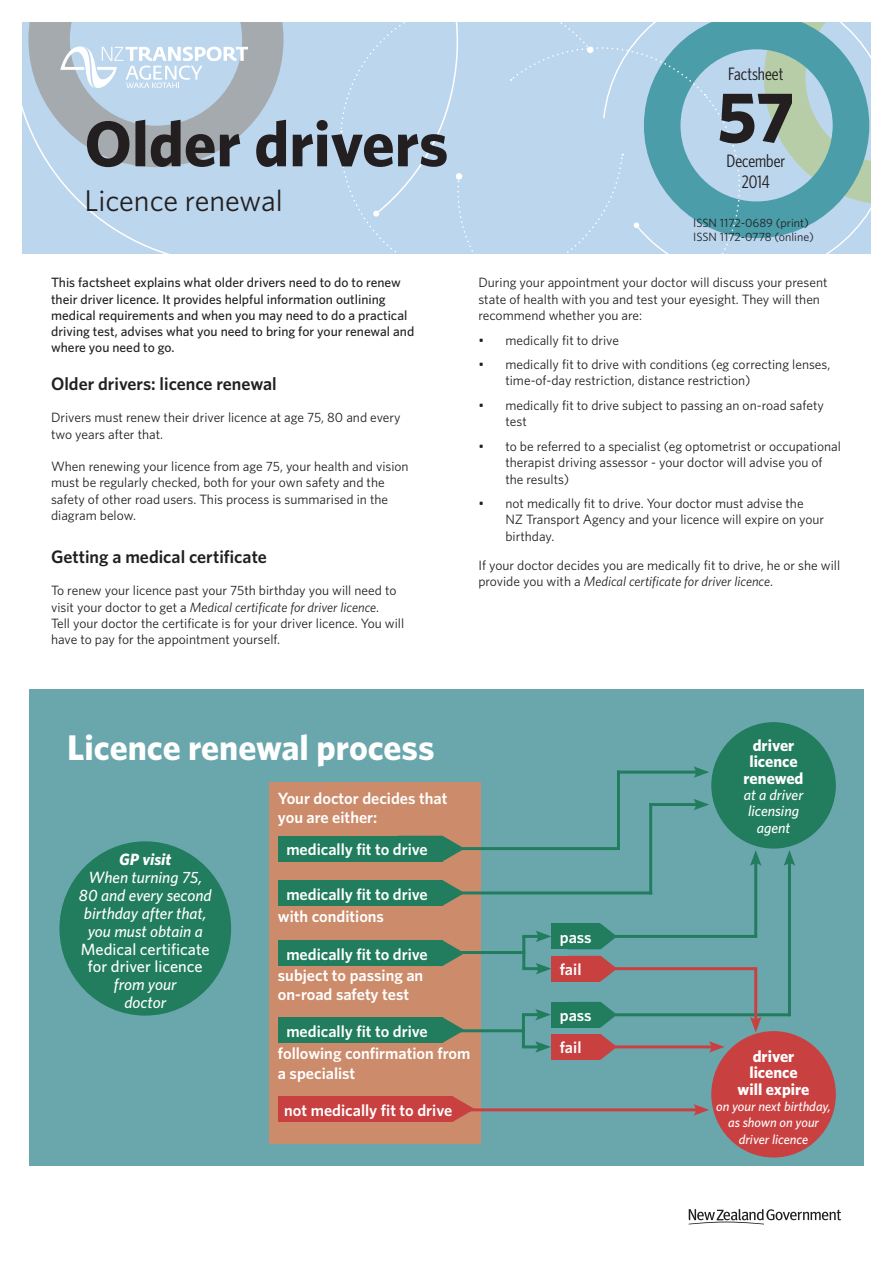
<style>
.page{position:relative;width:893px;height:1263px;background:#fff}
.page>*{position:absolute;margin:0;border:0;box-sizing:border-box;transform-origin:0 0}
.t1{font:700 72px "Whitney";color:#231f20}
.t2{font:700 64.5px "Whitney";color:#231f20}
.Large_Quote_text{font:700 35.7px "Whitney";color:#fff}
.t3{font:30px "Whitney";color:#231f20}
.t4{font:600 18px "Whitney";color:#231f20}
.t5{font:18px/21.6px "Whitney Condensed";color:#231f20;text-align:center}
.t6{font:600 16.35px/19.6px "Whitney";color:#fff}
.Circle_Quote_Text{font:italic 500 16.35px/17.9px "Whitney";color:#fff;text-align:center}
.Circle_Quote_Text-2{font:700 16.35px/16.4px "Whitney";color:#fff;text-align:center}
.Circle_Quote_Text-3{font:italic 700 16.35px "Whitney";color:#fff}
.Circle_Quote_Text-4{font:italic 500 14.85px/16.4px "Whitney";color:#fff;text-align:center}
.t7{font:13.5px/16.2px "Whitney";color:#231f20}
.t8{font:500 13.5px/16.2px "Whitney";color:#231f20}
.Circle_Quote_Text-5{font:italic 500 13.35px/16.4px "Whitney";color:#fff;text-align:center}
.t9{font:12px/14.4px "Whitney";color:#231f20}
.s1{font-style:italic}
.s2{font-style:normal}
</style>
<div class="page">
<svg style="left:754px;top:22px;width:117px;height:232px"></svg>
<svg style="left:754px;top:22px;width:115px;height:216px"></svg>
<div style="left:22px;top:22px;width:317px;height:232px;background:#bcd6ee"></div>
<svg style="left:339px;top:22px;width:415px;height:232px"></svg>
<svg style="left:689px;top:1209px;width:152px;height:15px"></svg>
<svg style="left:28px;top:22px;width:256px;height:145px"></svg>
<div style="left:29px;top:690px;width:835px;height:476px;background:#69a7ad"></div>
<div style="left:59px;top:841px;width:172px;height:175px;background:#217d5d;border-radius:50%"></div>
<div style="left:269px;top:782px;width:212px;height:361px;background:#cc8c6c"></div>
<svg style="left:442px;top:836px;width:23px;height:25px"></svg>
<div style="left:278px;top:836px;width:164px;height:25px;background:#217d5d"></div>
<svg style="left:452px;top:1096px;width:23px;height:26px"></svg>
<div style="left:278px;top:1096px;width:174px;height:26px;background:#c94041"></div>
<div style="left:711px;top:722px;width:125px;height:126px;background:#217d5d;border-radius:50%"></div>
<div style="left:711px;top:1031px;width:125px;height:126px;background:#c94041;border-radius:50%"></div>
<hr style="left:459px;top:847px;width:158px;height:3px;background:#217d5d">
<hr style="left:617px;top:771px;width:82px;height:2px;background:#217d5d">
<svg style="left:693px;top:766px;width:16px;height:12px"></svg>
<hr style="left:617px;top:771px;width:3px;height:79px;background:#217d5d">
<hr style="left:460px;top:891px;width:192px;height:3px;background:#217d5d">
<hr style="left:649px;top:803px;width:50px;height:3px;background:#217d5d">
<svg style="left:694px;top:799px;width:15px;height:11px"></svg>
<hr style="left:649px;top:804px;width:3px;height:90px;background:#217d5d">
<hr style="left:451px;top:951px;width:74px;height:3px;background:#217d5d">
<hr style="left:522px;top:936px;width:3px;height:33px;background:#217d5d">
<hr style="left:522px;top:967px;width:19px;height:3px;background:#217d5d">
<hr style="left:522px;top:935px;width:19px;height:3px;background:#217d5d">
<hr style="left:451px;top:1029px;width:74px;height:3px;background:#217d5d">
<hr style="left:522px;top:1014px;width:3px;height:33px;background:#217d5d">
<hr style="left:522px;top:1045px;width:19px;height:3px;background:#217d5d">
<hr style="left:522px;top:1013px;width:19px;height:3px;background:#217d5d">
<hr style="left:469px;top:1108px;width:230px;height:3px;background:#c94041">
<svg style="left:693px;top:1104px;width:16px;height:12px"></svg>
<hr style="left:609px;top:935px;width:147px;height:3px;background:#217d5d">
<hr style="left:754px;top:860px;width:3px;height:78px;background:#217d5d">
<svg style="left:750px;top:850px;width:12px;height:16px"></svg>
<hr style="left:609px;top:1013px;width:180px;height:3px;background:#217d5d">
<hr style="left:788px;top:860px;width:3px;height:156px;background:#217d5d">
<svg style="left:784px;top:850px;width:11px;height:16px"></svg>
<hr style="left:589px;top:1045px;width:125px;height:3px;background:#c94041">
<svg style="left:709px;top:1041px;width:16px;height:12px"></svg>
<hr style="left:609px;top:967px;width:147px;height:3px;background:#c94041">
<hr style="left:754px;top:967px;width:3px;height:55px;background:#c94041">
<svg style="left:750px;top:1016px;width:12px;height:16px"></svg>
<svg style="left:535px;top:1002px;width:82px;height:25px"></svg>
<div style="left:551px;top:1002px;width:49px;height:25px;background:#217d5d"></div>
<svg style="left:535px;top:1034px;width:82px;height:26px"></svg>
<div style="left:551px;top:1034px;width:49px;height:26px;background:#c94041"></div>
<svg style="left:536px;top:923px;width:79px;height:26px"></svg>
<div style="left:551px;top:923px;width:49px;height:26px;background:#217d5d"></div>
<svg style="left:535px;top:956px;width:82px;height:25px"></svg>
<div style="left:551px;top:956px;width:49px;height:25px;background:#c94041"></div>
<svg style="left:442px;top:880px;width:23px;height:26px"></svg>
<div style="left:278px;top:880px;width:164px;height:26px;background:#217d5d"></div>
<svg style="left:442px;top:940px;width:21px;height:26px"></svg>
<div style="left:278px;top:940px;width:164px;height:26px;background:#217d5d"></div>
<svg style="left:442px;top:1017px;width:23px;height:26px"></svg>
<div style="left:278px;top:1017px;width:164px;height:26px;background:#217d5d"></div>
<p class="t2" style="left:85px;top:101px;width:366px">Older drivers</p>
<p class="t3" style="left:85px;top:181px;width:200px">Licence renewal</p>
<p class="t8" style="left:51px;top:274px;width:365px">This factsheet explains what older drivers need to do to renew their driver licence. It provides helpful information outlining medical requirements and when you may need to do a practical driving test, advises what you need to bring for your renewal and where you need to go.</p>
<p class="t4" style="left:51px;top:372px;width:227px">Older drivers: licence renewal</p>
<p class="t7" style="left:51px;top:409px;width:351px">Drivers must renew their driver licence at age 75, 80 and every two years after that.</p>
<p class="t7" style="left:51px;top:458px;width:359px">When renewing your licence from age 75, your health and vision must be regularly checked, both for your own safety and the safety of other road users. This process is summarised in the diagram below.</p>
<p class="t4" style="left:51px;top:545px;width:217px">Getting a medical certificate</p>
<p class="t7" style="left:51px;top:582px;width:347px">To renew your licence past your 75th birthday you will need to visit your doctor to get a <span class="s1">Medical certificate for driver licence</span>.</p>
<p class="t7" style="left:51px;top:615px;width:355px">Tell your doctor the certificate is for your driver licence. You will have to pay for the appointment yourself.</p>
<p class="t5" style="left:728px;top:62px;width:57px">Factsheet</p>
<p class="t1" style="left:717px;top:69px;width:79px">57</p>
<p class="t5" style="left:727px;top:149px;width:60px">December<br>2014</p>
<p class="t9" style="left:693px;top:215px;width:122px">ISSN 1172-0689 (print)<br>ISSN 1172-0778 (online)</p>
<p class="t7" style="left:478px;top:274px;width:351px">During your appointment your doctor will discuss your present state of health with you and test your eyesight. They will then recommend whether you are:</p>
<p class="t7" style="left:478px;top:331px;width:142px">• medically fit to drive</p>
<p class="t7" style="left:505px;top:356px;width:327px;text-indent:-27px">• medically fit to drive with conditions (eg correcting lenses, time-of-day restriction, distance restriction)</p>
<p class="t7" style="left:505px;top:397px;width:320px;text-indent:-27px">• medically fit to drive subject to passing an on-road safety test</p>
<p class="t7" style="left:505px;top:438px;width:337px;text-indent:-27px">• to be referred to a specialist (eg optometrist or occupational therapist driving assessor - your doctor will advise you of the results)</p>
<p class="t7" style="left:505px;top:495px;width:320px;text-indent:-27px">• not medically fit to drive. Your doctor must advise the<br>NZ Transport Agency and your licence will expire on your birthday.</p>
<p class="t7" style="left:478px;top:556px;width:363px">If your doctor decides you are medically fit to drive, he or she will provide you with a <span class="s1">Medical certificate for driver licence</span>.</p>
<p class="Large_Quote_text" style="left:67px;top:724px;width:369px">Licence renewal process</p>
<p class="Circle_Quote_Text-3" style="left:119px;top:849px;width:54px">GP visit</p>
<p class="Circle_Quote_Text" style="left:79px;top:868px;width:134px">When turning 75,<br>80 and every second birthday after that, you must obtain a<br><span class="s2">Medical certificate for driver licence </span>from your<br>doctor</p>
<p class="t6" style="left:278px;top:788px;width:171px">Your doctor decides that you are either:</p>
<p class="t6" style="left:286px;top:839px;width:143px">medically fit to drive</p>
<p class="t6" style="left:286px;top:884px;width:143px">medically fit to drive</p>
<p class="t6" style="left:278px;top:906px;width:108px">with conditions</p>
<p class="t6" style="left:286px;top:944px;width:143px">medically fit to drive</p>
<p class="t6" style="left:278px;top:965px;width:147px">subject to passing an on-road safety test</p>
<p class="t6" style="left:286px;top:1021px;width:143px">medically fit to drive</p>
<p class="t6" style="left:278px;top:1043px;width:194px">following confirmation from a specialist</p>
<p class="t6" style="left:284px;top:1100px;width:170px">not medically fit to drive</p>
<p class="t6" style="left:560px;top:927px;width:33px">pass</p>
<p class="t6" style="left:560px;top:959px;width:23px">fail</p>
<p class="t6" style="left:560px;top:1005px;width:33px">pass</p>
<p class="t6" style="left:560px;top:1037px;width:23px">fail</p>
<p class="Circle_Quote_Text-2" style="left:744px;top:737px;width:61px">driver licence renewed</p>
<p class="Circle_Quote_Text-4" style="left:744px;top:786px;width:61px">at a driver licensing agent</p>
<p class="Circle_Quote_Text-2" style="left:738px;top:1048px;width:73px">driver licence will expire</p>
<p class="Circle_Quote_Text-5" style="left:716px;top:1098px;width:116px">on your next birthday, as shown on your driver licence</p>
</div>
